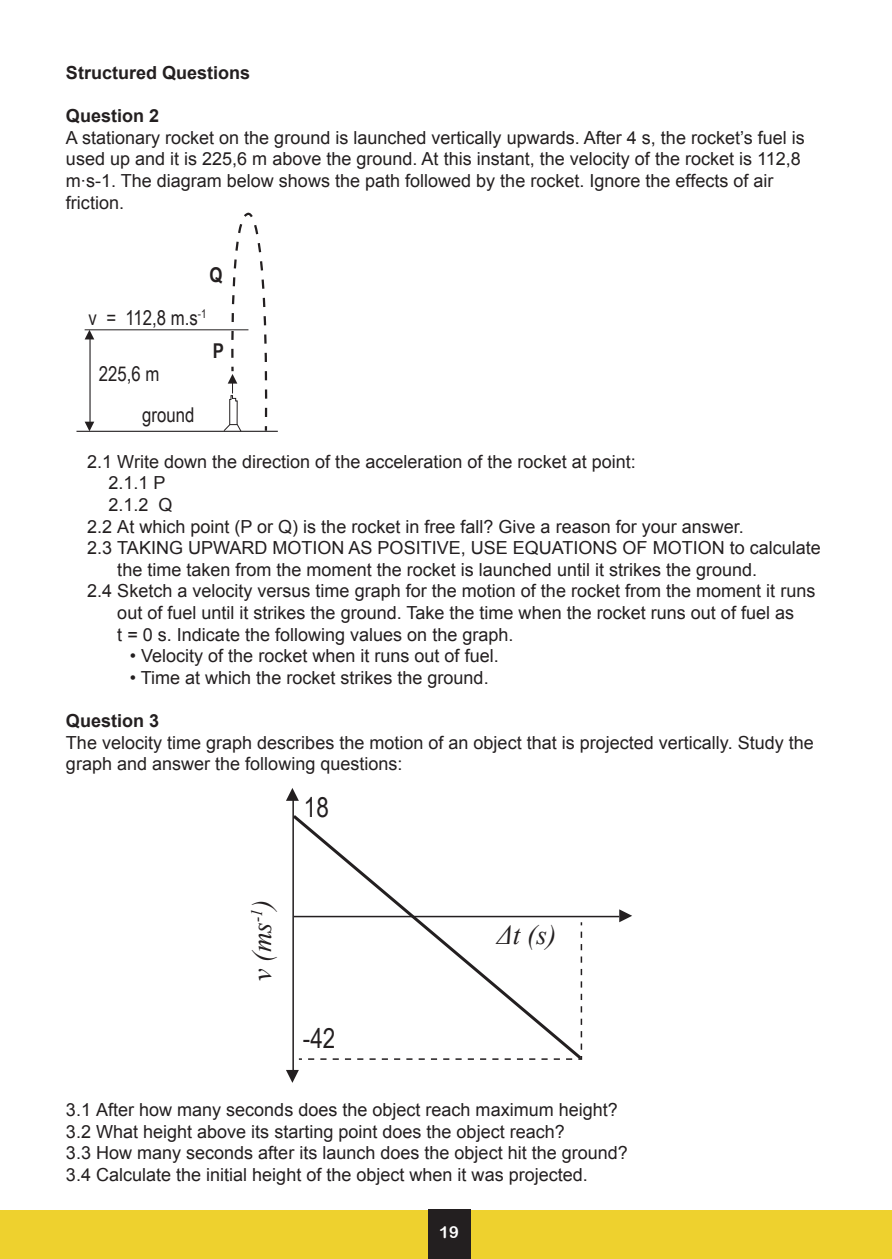
<style>
.page{position:relative;width:892px;height:1259px;background:#fff}
.page>*{position:absolute;margin:0;border:0;box-sizing:border-box;transform-origin:0 0}
.Paragraph_Style_MAIN{font:italic 27.3px "Times New Roman";color:#231f20}
.Paragraph_Style_MAIN-2{font:27.3px "Arial Narrow";color:#231f20}
.Paragraph_Style_MAIN-3{font:20.4px "Arial Narrow";color:#231f20}
.Paragraph_Style_MAIN-4{font:700 20.4px "Arial Narrow";color:#231f20}
.Paragraph_Style_MAIN-5{font:18px/21.6px "Arial";color:#231f20}
.Paragraph_Style_MAIN-6{font:700 18px "Arial";color:#231f20}
.t1{font:16.5px "Arial Rounded MT Bold";color:#fff}
</style>
<div class="page">
<div style="left:0;top:1210px;width:891px;height:49px;background:#eed12e"></div>
<div style="left:427px;top:1210px;width:43px;height:49px;background:#231f20"></div>
<hr style="left:89px;top:335px;width:1px;height:89px;background:#231f20">
<svg style="left:85px;top:330px;width:9px;height:9px"></svg>
<svg style="left:85px;top:422px;width:9px;height:9px"></svg>
<hr style="left:76px;top:431px;width:202px;height:1px;background:#231f20">
<hr style="left:85px;top:329px;width:163px;height:1px;background:#231f20">
<svg style="left:223px;top:213px;width:45px;height:219px"></svg>
<hr style="left:292px;top:794px;width:2px;height:282px;background:#231f20">
<svg style="left:286px;top:788px;width:13px;height:13px"></svg>
<svg style="left:286px;top:1070px;width:13px;height:13px"></svg>
<hr style="left:294px;top:916px;width:325px;height:1px;background:#231f20">
<svg style="left:619px;top:909px;width:12px;height:13px"></svg>
<svg style="left:292px;top:812px;width:292px;height:250px"></svg>
<svg style="left:297px;top:921px;width:285px;height:140px"></svg>
<p class="Paragraph_Style_MAIN-6" style="left:66px;top:61px;width:186px">Structured Questions</p>
<p class="Paragraph_Style_MAIN-6" style="left:66px;top:104px;width:95px">Question 2</p>
<p class="Paragraph_Style_MAIN-5" style="left:66px;top:127px;width:740px">A stationary rocket on the ground is launched vertically upwards. After 4 s, the rocket’s fuel is used up and it is 225,6 m above the ground. At this instant, the velocity of the rocket is 112,8 m∙s-1. The diagram below shows the path followed by the rocket. Ignore the effects of air friction.</p>
<p class="Paragraph_Style_MAIN-4" style="left:209px;top:259px;width:15px">Q</p>
<p class="Paragraph_Style_MAIN-3" style="left:89px;top:303px;width:119px">v = 112,8 m.s<sup>-1</sup></p>
<p class="Paragraph_Style_MAIN-3" style="left:99px;top:358px;width:62px">225,6 m</p>
<p class="Paragraph_Style_MAIN-4" style="left:213px;top:335px;width:13px">P</p>
<p class="Paragraph_Style_MAIN-3" style="left:142px;top:400px;width:54px">ground</p>
<p class="Paragraph_Style_MAIN-5" style="left:87px;top:451px;width:549px">2.1 Write down the direction of the acceleration of the rocket at point:</p>
<p class="Paragraph_Style_MAIN-5" style="left:108px;top:472px;width:59px">2.1.1 P</p>
<p class="Paragraph_Style_MAIN-5" style="left:108px;top:494px;width:66px">2.1.2 Q</p>
<p class="Paragraph_Style_MAIN-5" style="left:87px;top:516px;width:657px">2.2 At which point (P or Q) is the rocket in free fall? Give a reason for your answer.</p>
<p class="Paragraph_Style_MAIN-5" style="left:117px;top:537px;width:704px;text-indent:-30px">2.3 TAKING UPWARD MOTION AS POSITIVE, USE EQUATIONS OF MOTION to calculate the time taken from the moment the rocket is launched until it strikes the ground.</p>
<p class="Paragraph_Style_MAIN-5" style="left:117px;top:580px;width:699px;text-indent:-30px">2.4 Sketch a velocity versus time graph for the motion of the rocket from the moment it runs out of fuel until it strikes the ground. Take the time when the rocket runs out of fuel as<br>t = 0 s. Indicate the following values on the graph.</p>
<p class="Paragraph_Style_MAIN-5" style="left:130px;top:645px;width:370px">• Velocity of the rocket when it runs out of fuel.</p>
<p class="Paragraph_Style_MAIN-5" style="left:130px;top:667px;width:360px">• Time at which the rocket strikes the ground.</p>
<p class="Paragraph_Style_MAIN-6" style="left:66px;top:709px;width:95px">Question 3</p>
<p class="Paragraph_Style_MAIN-5" style="left:66px;top:732px;width:749px">The velocity time graph describes the motion of an object that is projected vertically. Study the graph and answer the following questions:</p>
<p class="Paragraph_Style_MAIN-2" style="left:304px;top:787px;width:26px">18</p>
<p class="Paragraph_Style_MAIN" style="left:243px;top:980px;width:85px;rotate:-90deg">v (ms<sup>-1</sup>)</p>
<p class="Paragraph_Style_MAIN-2" style="left:303px;top:1018px;width:34px">-42</p>
<p class="Paragraph_Style_MAIN" style="left:496px;top:916px;width:61px">Δt (s)</p>
<p class="Paragraph_Style_MAIN-5" style="left:66px;top:1099px;width:553px">3.1 After how many seconds does the object reach maximum height?</p>
<p class="Paragraph_Style_MAIN-5" style="left:66px;top:1120px;width:500px">3.2 What height above its starting point does the object reach?</p>
<p class="Paragraph_Style_MAIN-5" style="left:66px;top:1142px;width:563px">3.3 How many seconds after its launch does the object hit the ground?</p>
<p class="Paragraph_Style_MAIN-5" style="left:66px;top:1164px;width:523px">3.4 Calculate the initial height of the object when it was projected.</p>
<p class="t1" style="left:439px;top:1223px;width:21px">19</p>
</div>
